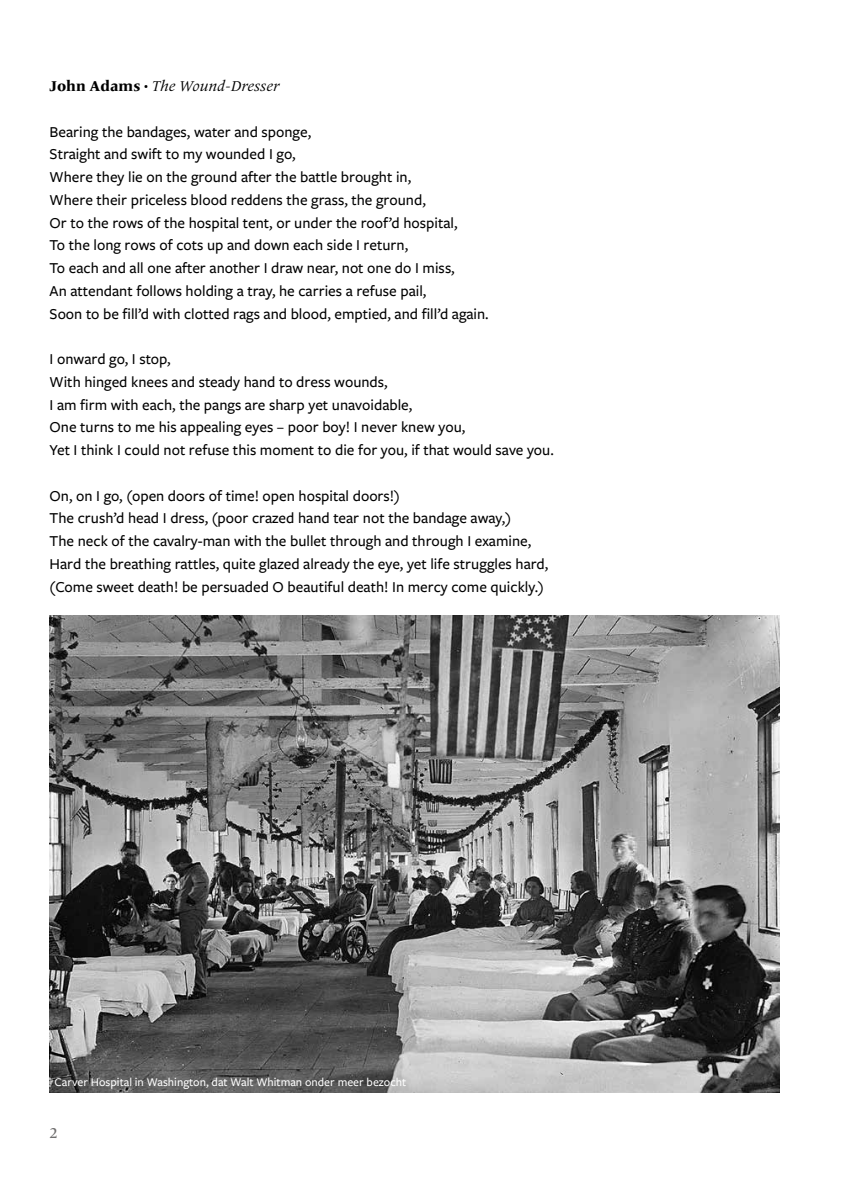
<style>
.page{position:relative;width:844px;height:1191px;background:#fff}
.page>*{position:absolute;margin:0;border:0;box-sizing:border-box;transform-origin:0 0}
.t1{font:500 15.75px/22.8px "Freight Sans Pro";color:#000}
.t2{font:italic 14.88px "Frutiger Serif LT Pro";color:#000}
.t3{font:500 14.88px "Frutiger Serif LT Pro";color:#706f6f}
.t4{font:500 12.25px "Freight Sans Pro";color:#fff}
.s1{font-weight:800;font-style:normal}
</style>
<div class="page">
<img style="left:50px;top:615px;width:729px;height:477px">
<p class="t2" style="left:50px;top:77px;width:231px"><span class="s1">John Adams ·</span> The Wound-Dresser</p>
<p class="t1" style="left:50px;top:119px;width:440px">Bearing the bandages, water and sponge,<br>Straight and swift to my wounded I go,<br>Where they lie on the ground after the battle brought in,<br>Where their priceless blood reddens the grass, the ground,<br>Or to the rows of the hospital tent, or under the roof’d hospital,<br>To the long rows of cots up and down each side I return,<br>To each and all one after another I draw near, not one do I miss,<br>An attendant follows holding a tray, he carries a refuse pail,<br>Soon to be fill’d with clotted rags and blood, emptied, and fill’d again.</p>
<p class="t1" style="left:50px;top:347px;width:505px">I onward go, I stop,<br>With hinged knees and steady hand to dress wounds,<br>I am firm with each, the pangs are sharp yet unavoidable,<br>One turns to me his appealing eyes – poor boy! I never knew you,<br>Yet I think I could not refuse this moment to die for you, if that would save you.</p>
<p class="t1" style="left:50px;top:483px;width:500px">On, on I go, (open doors of time! open hospital doors!)<br>The crush’d head I dress, (poor crazed hand tear not the bandage away,)<br>The neck of the cavalry-man with the bullet through and through I examine, Hard the breathing rattles, quite glazed already the eye, yet life struggles hard, (Come sweet death! be persuaded O beautiful death! In mercy come quickly.)</p>
<p class="t4" style="left:55px;top:1073px;width:353px">Carver Hospital in Washington, dat Walt Whitman onder meer bezocht</p>
<p class="t3" style="left:50px;top:1124px;width:10px">2</p>
</div>
